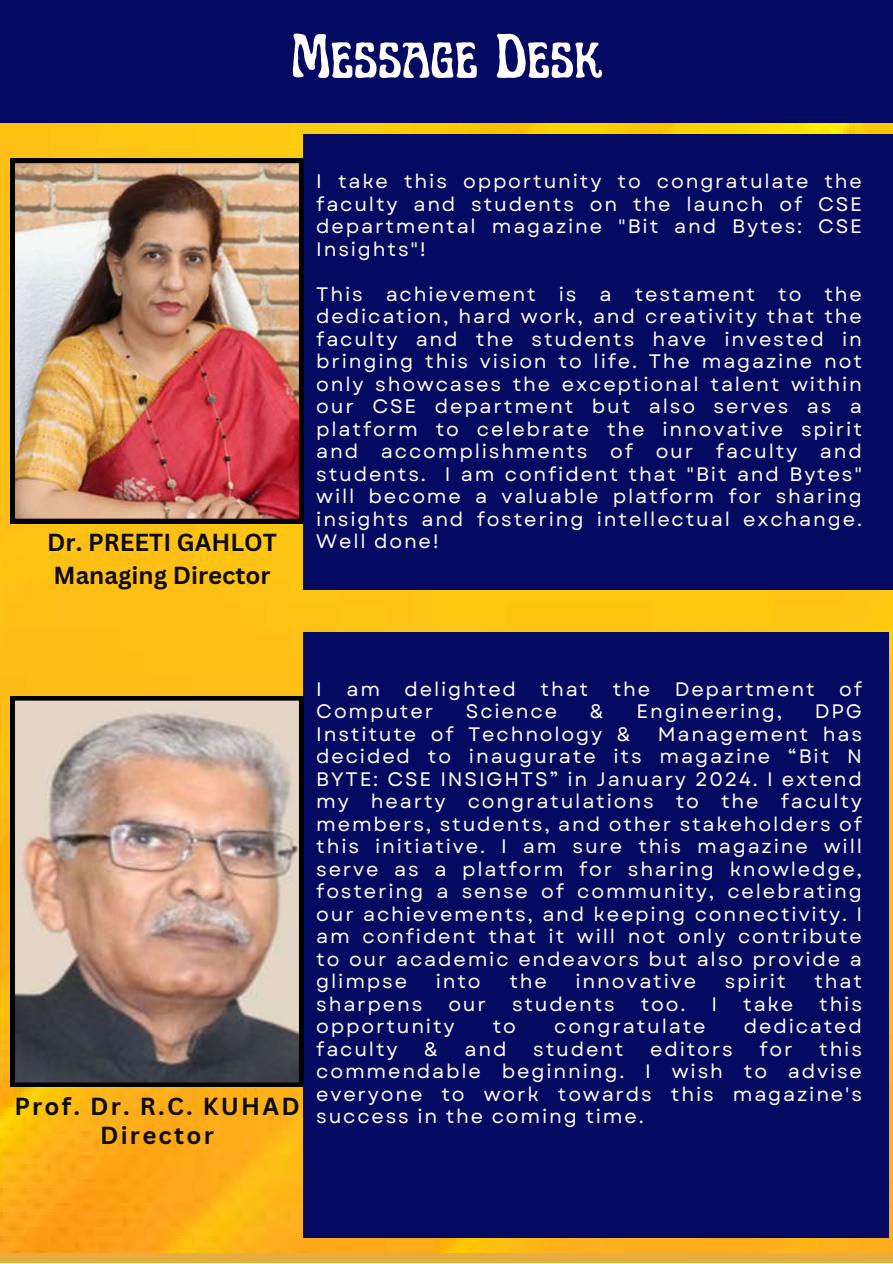
<style>
.page{position:relative;width:893px;height:1264px;background:#fff}
.page>*{position:absolute;margin:0;border:0;box-sizing:border-box;transform-origin:0 0}
.t1{font:63.15px "Art Nuvo";color:#fff}
.t2{font:700 24px "Canva Sans";color:#0e0b0c}
.t3{font:700 24px/28.2px "Canva Sans";letter-spacing:.095em;color:#0e0b0c;text-align:center}
.t4{font:19.5px/22.5px "Garet";letter-spacing:.095em;color:#fff;text-align:justify}
</style>
<div class="page">
<div style="left:0;top:0;width:892px;height:123px;background:#040a61"></div>
<img style="left:0;top:123px;width:892px;height:1129px">
<div style="left:303px;top:134px;width:589px;height:455px;background:#040a61"></div>
<img style="left:11px;top:159px;width:292px;height:364px">
<div style="left:303px;top:631px;width:585px;height:606px;background:#040a61"></div>
<img style="left:11px;top:696px;width:292px;height:390px">
<h1 class="t1" style="left:291px;top:30px;width:312px">Message Desk</h1>
<p class="t4" style="left:316px;top:170px;width:547px">I take this opportunity to congratulate the faculty and students on the launch of CSE departmental magazine "Bit and Bytes: CSE Insights"!</p>
<p class="t4" style="left:316px;top:283px;width:547px">This achievement is a testament to the dedication, hard work, and creativity that the faculty and the students have invested in bringing this vision to life. The magazine not only showcases the exceptional talent within our CSE department but also serves as a platform to celebrate the innovative spirit and accomplishments of our faculty and students. I am confident that "Bit and Bytes" will become a valuable platform for sharing insights and fostering intellectual exchange.</p>
<p class="t2" style="left:47px;top:525px;width:231px">Dr. PREETI GAHLOT</p>
<p class="t4" style="left:316px;top:530px;width:124px">Well done!</p>
<p class="t2" style="left:54px;top:558px;width:219px">Managing Director</p>
<p class="t3" style="left:14px;top:1091px;width:287px">Prof. Dr. R.C. KUHAD<br>Director</p>
<p class="t4" style="left:316px;top:677px;width:7px">I</p>
<p class="t4" style="left:346px;top:677px;width:35px">am</p>
<p class="t4" style="left:404px;top:677px;width:113px">delighted</p>
<p class="t4" style="left:540px;top:677px;width:49px">that</p>
<p class="t4" style="left:612px;top:677px;width:39px">the</p>
<p class="t4" style="left:674px;top:677px;width:141px">Department</p>
<p class="t4" style="left:839px;top:677px;width:24px">of</p>
<p class="t4" style="left:316px;top:700px;width:118px">Computer</p>
<p class="t4" style="left:466px;top:700px;width:93px">Science</p>
<p class="t4" style="left:590px;top:700px;width:15px">&amp;</p>
<p class="t4" style="left:636px;top:700px;width:147px">Engineering,</p>
<p class="t4" style="left:814px;top:700px;width:49px">DPG</p>
<p class="t4" style="left:316px;top:722px;width:316px">Institute of Technology &amp;</p>
<p class="t4" style="left:316px;top:722px;width:547px;text-indent:341px">Management has decided to inaugurate its magazine “Bit N BYTE: CSE INSIGHTS” in January 2024. I extend my hearty congratulations to the faculty members, students, and other stakeholders of this initiative. I am sure this magazine will serve as a platform for sharing knowledge, fostering a sense of community, celebrating our achievements, and keeping connectivity. I am confident that it will not only contribute to our academic endeavors but also provide a glimpse</p>
<p class="t4" style="left:436px;top:970px;width:46px">into</p>
<p class="t4" style="left:509px;top:970px;width:39px">the</p>
<p class="t4" style="left:575px;top:970px;width:122px">innovative</p>
<p class="t4" style="left:724px;top:970px;width:62px">spirit</p>
<p class="t4" style="left:814px;top:970px;width:49px">that</p>
<p class="t4" style="left:316px;top:992px;width:108px">sharpens</p>
<p class="t4" style="left:448px;top:992px;width:39px">our</p>
<p class="t4" style="left:512px;top:992px;width:104px">students</p>
<p class="t4" style="left:640px;top:992px;width:46px">too.</p>
<p class="t4" style="left:711px;top:992px;width:7px">I</p>
<p class="t4" style="left:743px;top:992px;width:51px">take</p>
<p class="t4" style="left:819px;top:992px;width:44px">this</p>
<p class="t4" style="left:316px;top:1015px;width:140px">opportunity</p>
<p class="t4" style="left:492px;top:1015px;width:25px">to</p>
<p class="t4" style="left:554px;top:1015px;width:153px">congratulate</p>
<p class="t4" style="left:743px;top:1015px;width:120px">dedicated</p>
<p class="t4" style="left:316px;top:1037px;width:83px">faculty</p>
<p class="t4" style="left:424px;top:1037px;width:15px">&amp;</p>
<p class="t4" style="left:464px;top:1037px;width:44px">and</p>
<p class="t4" style="left:533px;top:1037px;width:92px">student</p>
<p class="t4" style="left:650px;top:1037px;width:84px">editors</p>
<p class="t4" style="left:759px;top:1037px;width:35px">for</p>
<p class="t4" style="left:316px;top:1037px;width:547px;text-indent:503px">this commendable beginning. I wish to advise everyone to work towards this magazine's success in the coming time.</p>
</div>
